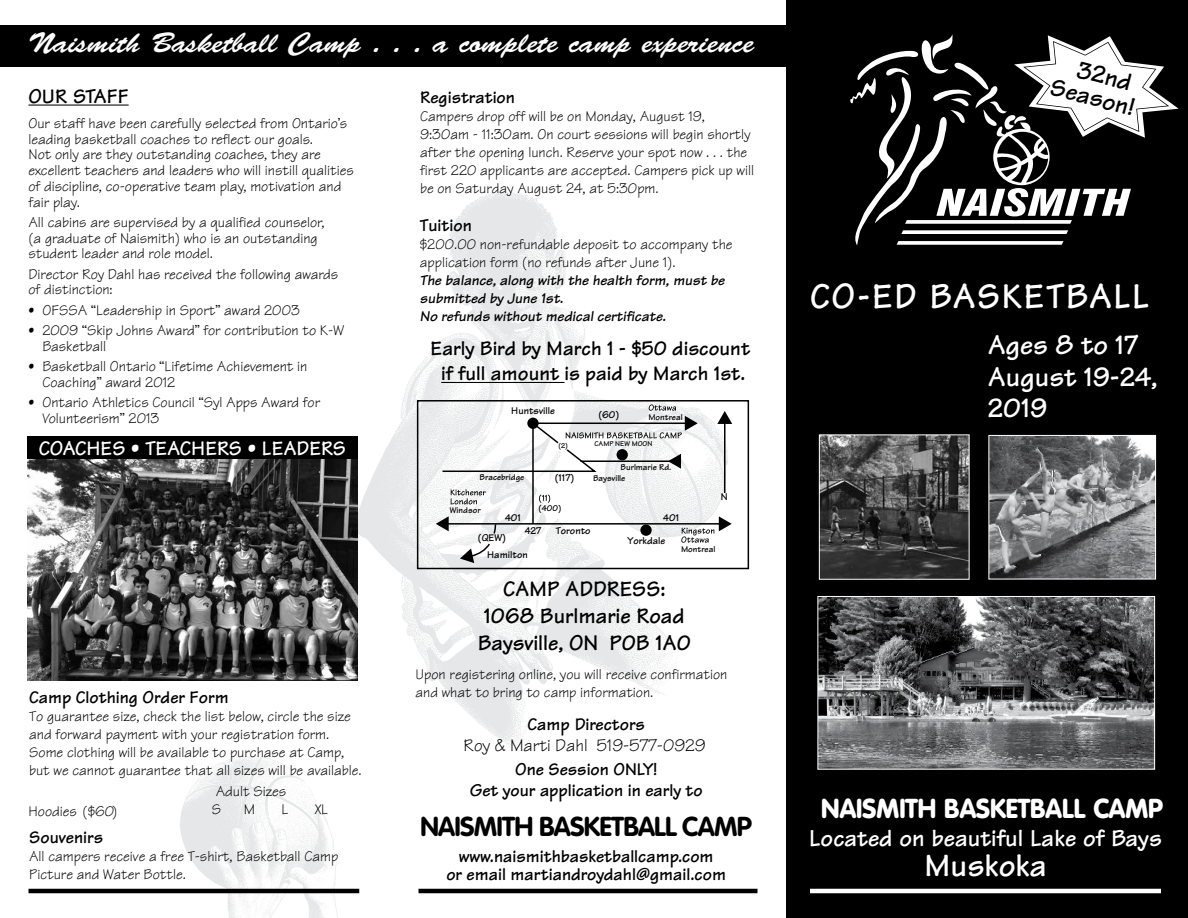
<style>
.page{position:relative;width:1188px;height:918px;background:#fff}
.page>*{position:absolute;margin:0;border:0;box-sizing:border-box;transform-origin:0 0}
.t1{font:700 36.9px "Tekton";letter-spacing:.035em;color:#fff}
.t2{font:700 33px "Tekton";color:#fff}
.t3{font:28.5px "Brush Script";color:#fff;scale:1.06 1}
.t4{font:700 28.5px/31.5px "Tekton";color:#fff}
.t5{font:900 27px "VAG Rounded";color:#fff}
.t6{font:700 27px "VAG Rounded";letter-spacing:-.03em;color:#000}
.t7{font:700 25.5px/23.2px "Tekton";color:#000;text-align:center}
.t8{font:700 24.75px "Tekton";color:#fff}
.t9{font:700 22.5px/27px "Tekton";color:#000;text-align:center}
.t10{font:700 21px/25.2px "Tekton";color:#000;text-align:center}
.t11{font:700 21px "Tekton";color:#fff}
.t12{font:700 18px/21px "Tekton";color:#000;text-align:center}
.t13{font:18px "Tekton";color:#000}
.t14{font:15px/15.8px "Tekton";color:#000}
.t15{font:italic 700 15px/18px "Tekton";color:#000}
.t16{font:700 10.5px/17px "Tekton";color:#000}
.t17{font:700 9px "Tekton";color:#000}
.t18{font:700 7.5px "Tekton";color:#000}
</style>
<div class="page">
<div style="left:786px;top:0;width:402px;height:918px;background:#000"></div>
<img style="left:179px;top:756px;width:164px;height:162px">
<img style="left:351px;top:192px;width:379px;height:554px">
<div style="left:0;top:26px;width:1161px;height:42px;background:#000"></div>
<img style="left:820px;top:598px;width:333px;height:170px">
<div style="left:818px;top:596px;width:337px;height:174px;border:1px solid #fff"></div>
<hr style="left:810px;top:889px;width:351px;height:4px;background:#fff">
<hr style="left:28px;top:105px;width:101px;height:1px;background:#000">
<div style="left:417px;top:400px;width:332px;height:169px;border:2px solid #000"></div>
<svg style="left:436px;top:404px;width:296px;height:159px"></svg>
<div style="left:557px;top:440px;width:12px;height:12px;background:#fff;border-radius:50%"></div>
<div style="left:27px;top:436px;width:331px;height:23px;background:#000"></div>
<hr style="left:418px;top:889px;width:340px;height:4px;background:#000">
<hr style="left:28px;top:889px;width:331px;height:4px;background:#000">
<img style="left:990px;top:437px;width:164px;height:140px">
<div style="left:988px;top:435px;width:168px;height:144px;border:1px solid #fff"></div>
<svg style="left:850px;top:34px;width:329px;height:211px"></svg>
<hr style="left:441px;top:382px;width:124px;height:1px;background:#000">
<img style="left:27px;top:459px;width:331px;height:221px">
<svg style="left:819px;top:434px;width:151px;height:146px"></svg>
<h3 class="t3" style="left:29px;top:27px;width:686px">Naismith Basketball Camp . . . a complete camp experience</h3>
<h3 class="t10" style="left:28px;top:84px;width:102px">OUR STAFF</h3>
<p class="t14" style="left:28px;top:115px;width:327px">Our staff have been carefully selected from Ontario’s leading basketball coaches to reflect our goals.<br>Not only are they outstanding coaches, they are excellent teachers and leaders who will instill qualities of discipline, co-operative team play, motivation and fair play.</p>
<p class="t14" style="left:28px;top:214px;width:298px">All cabins are supervised by a qualified counselor, (a graduate of Naismith) who is an outstanding student leader and role model.</p>
<p class="t14" style="left:28px;top:266px;width:311px">Director Roy Dahl has received the following awards of distinction:</p>
<p class="t14" style="left:28px;top:302px;width:273px">• OFSSA “Leadership in Sport” award 2003</p>
<p class="t14" style="left:42px;top:322px;width:303px;text-indent:-14px">• 2009 “Skip Johns Award” for contribution to K-W<br>Basketball</p>
<p class="t14" style="left:42px;top:358px;width:267px;text-indent:-14px">• Basketball Ontario “Lifetime Achievement in<br>Coaching” award 2012</p>
<p class="t14" style="left:42px;top:394px;width:279px;text-indent:-14px">• Ontario Athletics Council “Syl Apps Award for<br>Volunteerism” 2013</p>
<h3 class="t11" style="left:39px;top:435px;width:309px">COACHES • TEACHERS • LEADERS</h3>
<p class="t12" style="left:420px;top:87px;width:96px">Registration</p>
<p class="t14" style="left:420px;top:107px;width:335px;line-height:18px">Campers drop off will be on Monday, August 19, 9:30am - 11:30am. On court sessions will begin shortly after the opening lunch. Reserve your spot now . . . the first 220 applicants are accepted. Campers pick up will be on Saturday August 24, at 5:30pm.</p>
<p class="t12" style="left:420px;top:215px;width:53px">Tuition</p>
<p class="t14" style="left:420px;top:235px;width:314px;line-height:18px">$200.00 non-refundable deposit to accompany the application form (no refunds after June 1).</p>
<p class="t15" style="left:420px;top:271px;width:306px">The balance, along with the health form, must be submitted by June 1st.<br>No refunds without medical certificate.</p>
<h3 class="t10" style="left:431px;top:336px;width:321px">Early Bird by March 1 - $50 discount if full amount is paid by March 1st.</h3>
<p class="t16" style="left:511px;top:402px;width:45px">Huntsville</p>
<p class="t18" style="left:558px;top:441px;width:11px">(2)</p>
<p class="t16" style="left:598px;top:406px;width:22px">(60)</p>
<p class="t17" style="left:648px;top:411px;width:36px">Montreal</p>
<p class="t18" style="left:595px;top:439px;width:59px">CAMP NEW MOON</p>
<p class="t17" style="left:621px;top:461px;width:52px">Burlmarie Rd.</p>
<p class="t16" style="left:555px;top:469px;width:21px">(117)</p>
<p class="t17" style="left:480px;top:472px;width:46px">Bracebridge</p>
<p class="t17" style="left:593px;top:472px;width:34px">Baysville</p>
<p class="t17" style="left:450px;top:505px;width:32px">Windsor</p>
<p class="t17" style="left:538px;top:503px;width:24px">(400)</p>
<p class="t16" style="left:505px;top:509px;width:17px">401</p>
<p class="t16" style="left:663px;top:509px;width:17px">401</p>
<p class="t16" style="left:721px;top:488px;width:8px">N</p>
<p class="t16" style="left:556px;top:522px;width:36px">Toronto</p>
<p class="t16" style="left:525px;top:522px;width:18px">427</p>
<p class="t16" style="left:487px;top:529px;width:42px;text-indent:-9px">(QEW)<br>Hamilton</p>
<p class="t16" style="left:627px;top:532px;width:39px">Yorkdale</p>
<p class="t17" style="left:681px;top:543px;width:36px">Montreal</p>
<h3 class="t7" style="left:1060px;top:52px;width:88px;rotate:15deg">32nd<br>Season!</h3>
<h1 class="t1" style="left:810px;top:273px;width:341px">CO-ED BASKETBALL</h1>
<h3 class="t4" style="left:988px;top:329px;width:171px">Ages 8 to 17<br>August 19-24,<br>2019</h3>
<h3 class="t9" style="left:478px;top:576px;width:215px">CAMP ADDRESS:<br>1068 Burlmarie Road<br>Baysville, ON P0B 1A0</h3>
<p class="t14" style="left:416px;top:665px;width:313px;line-height:18px">Upon registering online, you will receive confirmation and what to bring to camp information.</p>
<p class="t12" style="left:29px;top:687px;width:201px">Camp Clothing Order Form</p>
<p class="t14" style="left:29px;top:707px;width:334px;line-height:18px">To guarantee size, check the list below, circle the size and forward payment with your registration form.<br>Some clothing will be available to purchase at Camp, but we cannot guarantee that all sizes will be available.</p>
<p class="t12" style="left:528px;top:714px;width:119px">Camp Directors</p>
<p class="t13" style="left:464px;top:734px;width:244px">Roy &amp; Marti Dahl 519-577-0929</p>
<p class="t12" style="left:470px;top:759px;width:235px">One Session ONLY!<br>Get your application in early to</p>
<h3 class="t6" style="left:420px;top:811px;width:333px">NAISMITH BASKETBALL CAMP</h3>
<p class="t12" style="left:446px;top:847px;width:281px;line-height:18px">www.naismithbasketballcamp.com<br>or email martiandroydahl@gmail.com</p>
<p class="t14" style="left:212px;top:783px;width:76px;line-height:18px">Adult Sizes<br>S</p>
<p class="t14" style="left:29px;top:804px;width:90px">Hoodies ($60)</p>
<h3 class="t5" style="left:821px;top:792px;width:343px">NAISMITH BASKETBALL CAMP</h3>
<p class="t14" style="left:244px;top:802px;width:13px">M</p>
<p class="t14" style="left:281px;top:802px;width:8px">L</p>
<p class="t14" style="left:315px;top:802px;width:15px">XL</p>
<h3 class="t8" style="left:809px;top:823px;width:354px">Located on beautiful Lake of Bays</h3>
<h2 class="t2" style="left:924px;top:845px;width:124px">Muskoka</h2>
<p class="t12" style="left:29px;top:827px;width:75px">Souvenirs</p>
<p class="t14" style="left:29px;top:848px;width:311px;line-height:18px">All campers receive a free T-shirt, Basketball Camp<br>Picture and Water Bottle.</p>
</div>
